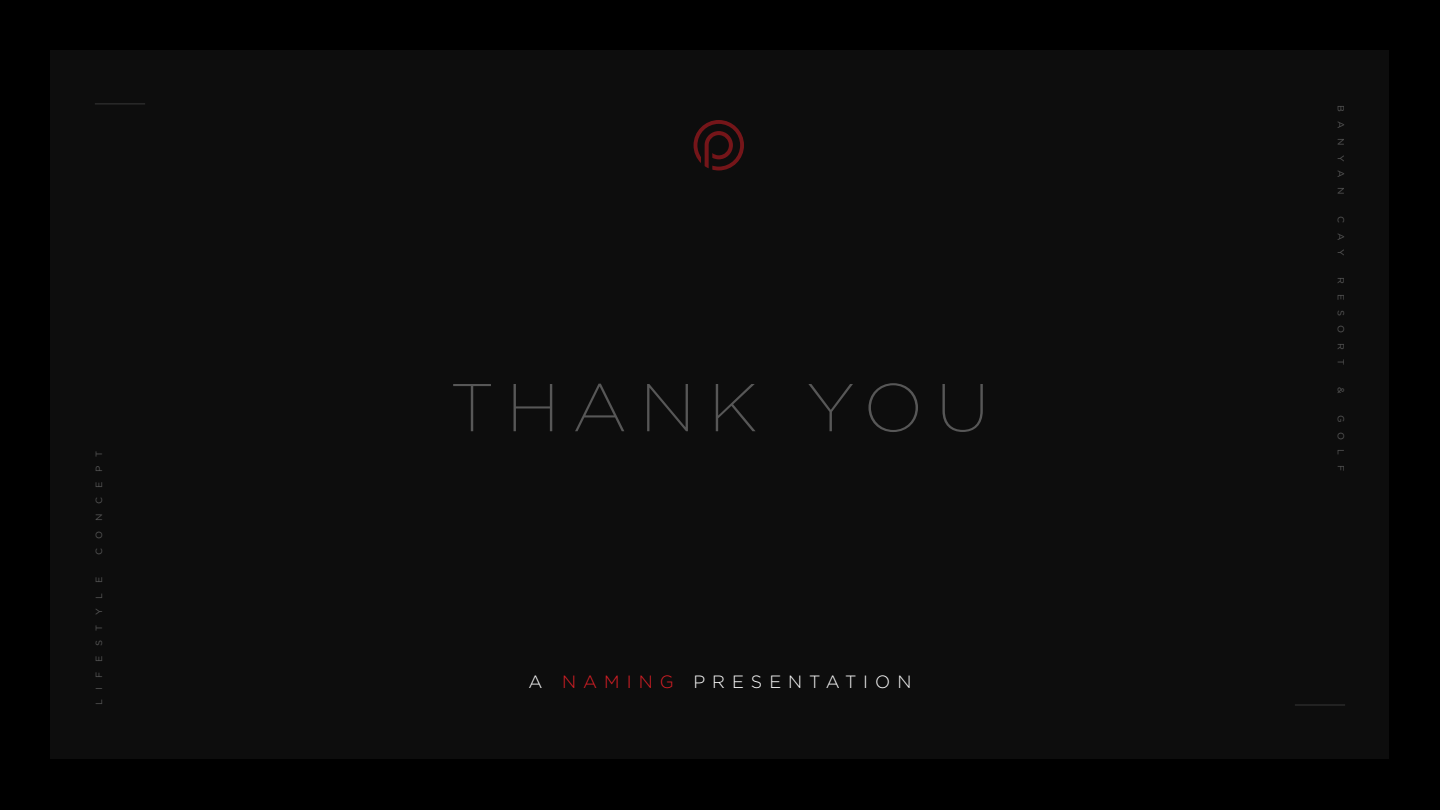
<style>
.page{position:relative;width:1440px;height:810px;background:#000}
.page>*{position:absolute;margin:0;border:0;box-sizing:border-box;transform-origin:0 0}
.t1{font:200 67.5px "Gotham";letter-spacing:.18em;color:#575757;scale:1.05 1}
.t2{font:300 17.77px "Gotham";letter-spacing:.395em;color:#fff}
.t3{font:9px "Gotham";letter-spacing:1em;color:#575757;scale:1.05 1}
.s1{color:#de1f26}
</style>
<div class="page">
<div style="left:51px;top:51px;width:1338px;height:708px;background:#0d0d0d"></div>
<svg style="left:694px;top:120px;width:50px;height:50px"></svg>
<hr style="left:95px;top:103px;width:50px;height:1px;background:#333">
<hr style="left:1295px;top:704px;width:50px;height:2px;background:#333">
<p class="t3" style="left:93px;top:555px;width:101px;rotate:-90deg">CONCEPT</p>
<p class="t3" style="left:93px;top:705px;width:123px;rotate:-90deg">LIFESTYLE</p>
<p class="t1" style="left:451px;top:365px;width:515px">THANK YOU</p>
<p class="t2" style="left:529px;top:670px;width:384px">A <span class="s1">NAMING</span> PRESENTATION</p>
<p class="t3" style="left:1347px;top:105px;width:87px;rotate:90deg">BANYAN</p>
<p class="t3" style="left:1347px;top:216px;width:39px;rotate:90deg">CAY</p>
<p class="t3" style="left:1347px;top:277px;width:85px;rotate:90deg">RESORT</p>
<p class="t3" style="left:1347px;top:387px;width:8px;rotate:90deg">&amp;</p>
<p class="t3" style="left:1347px;top:415px;width:55px;rotate:90deg">GOLF</p>
</div>
